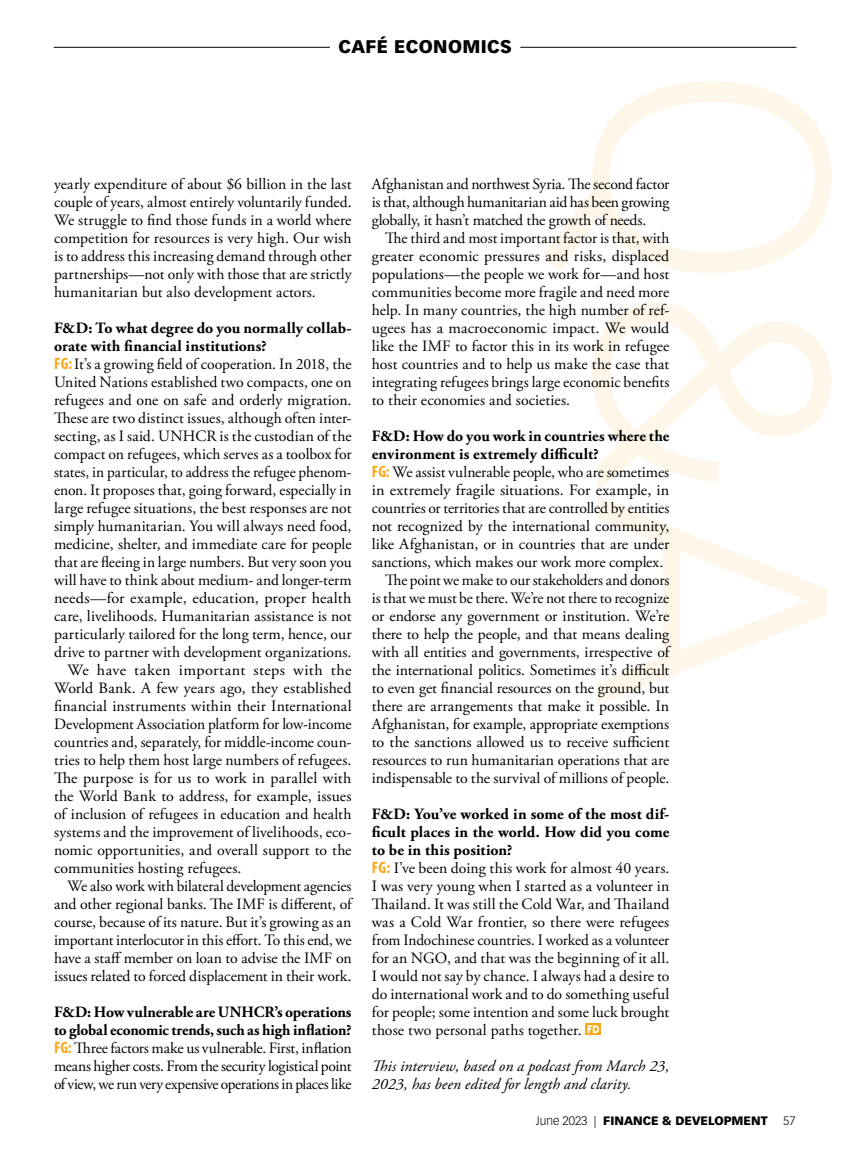
<style>
.page{position:relative;width:864px;height:1161px;background:#fff}
.page>*{position:absolute;margin:0;border:0;box-sizing:border-box;transform-origin:0 0}
.t1{font:900 18px "Vectora LT Std";letter-spacing:.02em;color:#000}
.t2{font:15.75px/18px "Adobe Garamond Pro";color:#000;text-align:justify}
.t3{font:700 15.75px "Adobe Garamond Pro";letter-spacing:.01em;color:#000}
.t4{font:italic 15.75px/18px "Adobe Garamond Pro";letter-spacing:.005em;color:#000}
.t5{font:15.75px "Adobe Garamond Pro";letter-spacing:.025em;color:#000}
.t6{font:900 12px "Vectora LT Std";color:#000}
.t7{font:300 12px "Vectora LT Std";color:#000}
.s1{font-family:"Myriad Pro";font-weight:700;font-stretch:condensed;font-size:16.5px;color:#faa71a}
.s2{font-weight:700}
.s3{font-weight:300}
</style>
<div class="page">
<svg style="left:543px;top:81px;width:288px;height:624px"></svg>
<hr style="left:520px;top:47px;width:277px;height:1px;background:#000">
<hr style="left:54px;top:47px;width:276px;height:1px;background:#000">
<svg style="left:586px;top:1024px;width:15px;height:11px"></svg>
<svg style="left:588px;top:1025px;width:11px;height:8px"></svg>
<p class="t1" style="left:338px;top:36px;width:175px">CAFÉ ECONOMICS</p>
<p class="t2" style="left:54px;top:176px;width:299px">yearly expenditure of about $6 billion in the last couple of years, almost entirely voluntarily funded.<br>We struggle to find those funds in a world where competition for resources is very high. Our wish is to address this increasing demand through other partnerships—not only with those that are strictly humanitarian but also development actors.</p>
<p class="t3" style="left:54px;top:319px;width:299px">F&amp;D: To what degree do you normally collab-</p>
<p class="t3" style="left:54px;top:337px;width:214px">orate with financial institutions?</p>
<p class="t2" style="left:54px;top:356px;width:299px"><span class="s1">FG:</span> It’s a growing field of cooperation. In 2018, the</p>
<p class="t2" style="left:54px;top:374px;width:299px">United Nations established two compacts, one on</p>
<p class="t2" style="left:54px;top:392px;width:299px">refugees and one on safe and orderly migration.</p>
<p class="t2" style="left:54px;top:410px;width:299px">These are two distinct issues, although often inter-</p>
<p class="t2" style="left:54px;top:428px;width:299px">secting, as I said. UNHCR is the custodian of the</p>
<p class="t2" style="left:54px;top:446px;width:299px">compact on refugees, which serves as a toolbox for</p>
<p class="t2" style="left:54px;top:464px;width:299px">states, in particular, to address the refugee phenom-</p>
<p class="t2" style="left:54px;top:482px;width:299px">enon. It proposes that, going forward, especially in</p>
<p class="t2" style="left:54px;top:500px;width:299px">large refugee situations, the best responses are not</p>
<p class="t2" style="left:54px;top:518px;width:299px">simply humanitarian. You will always need food,</p>
<p class="t2" style="left:54px;top:536px;width:299px">medicine, shelter, and immediate care for people</p>
<p class="t2" style="left:54px;top:554px;width:299px">that are fleeing in large numbers. But very soon you</p>
<p class="t2" style="left:54px;top:572px;width:299px">will have to think about medium- and longer-term</p>
<p class="t2" style="left:54px;top:590px;width:299px">needs—for example, education, proper health</p>
<p class="t2" style="left:54px;top:608px;width:299px">care, livelihoods. Humanitarian assistance is not</p>
<p class="t2" style="left:54px;top:626px;width:299px">particularly tailored for the long term, hence, our</p>
<p class="t2" style="left:54px;top:644px;width:299px">drive to partner with development organizations.</p>
<p class="t5" style="left:68px;top:661px;width:286px">We have taken important steps with the</p>
<p class="t2" style="left:54px;top:680px;width:299px">World Bank. A few years ago, they established</p>
<p class="t2" style="left:54px;top:698px;width:299px">financial instruments within their International</p>
<p class="t2" style="left:54px;top:716px;width:299px">Development Association platform for low-income</p>
<p class="t2" style="left:54px;top:734px;width:299px">countries and, separately, for middle-income coun-</p>
<p class="t2" style="left:54px;top:752px;width:299px">tries to help them host large numbers of refugees.</p>
<p class="t2" style="left:54px;top:770px;width:299px">The purpose is for us to work in parallel with</p>
<p class="t2" style="left:54px;top:788px;width:299px">the World Bank to address, for example, issues</p>
<p class="t2" style="left:54px;top:806px;width:299px">of inclusion of refugees in education and health</p>
<p class="t2" style="left:54px;top:824px;width:299px">systems and the improvement of livelihoods, eco-</p>
<p class="t2" style="left:54px;top:842px;width:299px">nomic opportunities, and overall support to the</p>
<p class="t2" style="left:54px;top:860px;width:189px">communities hosting refugees.</p>
<p class="t2" style="left:68px;top:878px;width:286px">We also work with bilateral development agencies</p>
<p class="t2" style="left:54px;top:896px;width:299px">and other regional banks. The IMF is different, of</p>
<p class="t2" style="left:54px;top:914px;width:299px">course, because of its nature. But it’s growing as an</p>
<p class="t2" style="left:54px;top:932px;width:299px">important interlocutor in this effort. To this end, we</p>
<p class="t2" style="left:54px;top:950px;width:299px">have a staff member on loan to advise the IMF on</p>
<p class="t2" style="left:54px;top:968px;width:299px">issues related to forced displacement in their work.</p>
<p class="t2" style="left:54px;top:1004px;width:299px"><span class="s2">F&amp;D: How vulnerable are UNHCR’s operations to global economic trends, such as high inflation?<br></span><span class="s1">FG:</span> Three factors make us vulnerable. First, inflation means higher costs. From the security logistical point of view, we run very expensive operations in places like</p>
<p class="t2" style="left:372px;top:176px;width:299px">Afghanistan and northwest Syria. The second factor is that, although humanitarian aid has been growing globally, it hasn’t matched the growth of needs.</p>
<p class="t2" style="left:372px;top:230px;width:299px;text-indent:14px">The third and most important factor is that, with greater economic pressures and risks, displaced populations—the people we work for—and host communities become more fragile and need more help. In many countries, the high number of ref&shy;ugees has a macroeconomic impact. We would like the IMF to factor this in its work in refugee host countries and to help us make the case that integrating refugees brings large economic benefits to their economies and societies.</p>
<p class="t3" style="left:372px;top:427px;width:299px">F&amp;D: How do you work in countries where the</p>
<p class="t3" style="left:372px;top:445px;width:228px">environment is extremely difficult?</p>
<p class="t2" style="left:372px;top:464px;width:299px"><span class="s1">FG:</span> We assist vulnerable people, who are sometimes</p>
<p class="t2" style="left:372px;top:482px;width:299px">in extremely fragile situations. For example, in</p>
<p class="t2" style="left:372px;top:500px;width:299px">countries or territories that are controlled by entities</p>
<p class="t2" style="left:372px;top:518px;width:299px">not recognized by the international community,</p>
<p class="t2" style="left:372px;top:536px;width:299px">like Afghanistan, or in countries that are under</p>
<p class="t2" style="left:372px;top:554px;width:293px">sanctions, which makes our work more complex.</p>
<p class="t2" style="left:385px;top:572px;width:285px">The point we make to our stakeholders and donors</p>
<p class="t2" style="left:372px;top:590px;width:299px">is that we must be there. We’re not there to recognize</p>
<p class="t2" style="left:372px;top:608px;width:299px">or endorse any government or institution. We’re</p>
<p class="t2" style="left:372px;top:626px;width:299px">there to help the people, and that means dealing</p>
<p class="t2" style="left:372px;top:644px;width:299px">with all entities and governments, irrespective of</p>
<p class="t2" style="left:372px;top:662px;width:299px">the international politics. Sometimes it’s difficult</p>
<p class="t2" style="left:372px;top:680px;width:299px">to even get financial resources on the ground, but</p>
<p class="t2" style="left:372px;top:698px;width:299px">there are arrangements that make it possible. In</p>
<p class="t2" style="left:372px;top:716px;width:299px">Afghanistan, for example, appropriate exemptions</p>
<p class="t2" style="left:372px;top:734px;width:299px">to the sanctions allowed us to receive sufficient</p>
<p class="t2" style="left:372px;top:752px;width:299px">resources to run humanitarian operations that are</p>
<p class="t2" style="left:372px;top:770px;width:299px">indispensable to the survival of millions of people.</p>
<p class="t2" style="left:372px;top:806px;width:299px;text-align:left"><span class="s2">F&amp;D: You’ve worked in some of the most dif&shy;ficult places in the world. How did you come to be in this position?<br></span><span class="s1">FG:</span> I’ve been doing this work for almost 40 years.<br>I was very young when I started as a volunteer in Thailand. It was still the Cold War, and Thailand was a Cold War frontier, so there were refugees from Indochinese countries. I worked as a volunteer for an NGO, and that was the beginning of it all.<br>I would not say by chance. I always had a desire to do international work and to do something useful for people; some intention and some luck brought those two personal paths together.</p>
<p class="t4" style="left:372px;top:1057px;width:299px">This interview, based on a podcast from March 23,<br>2023, has been edited for length and clarity.</p>
<p class="t6" style="left:536px;top:1113px;width:233px"><span class="s3">June 2023 |</span> FINANCE &amp; DEVELOPMENT</p>
<p class="t7" style="left:783px;top:1114px;width:14px">57</p>
</div>
